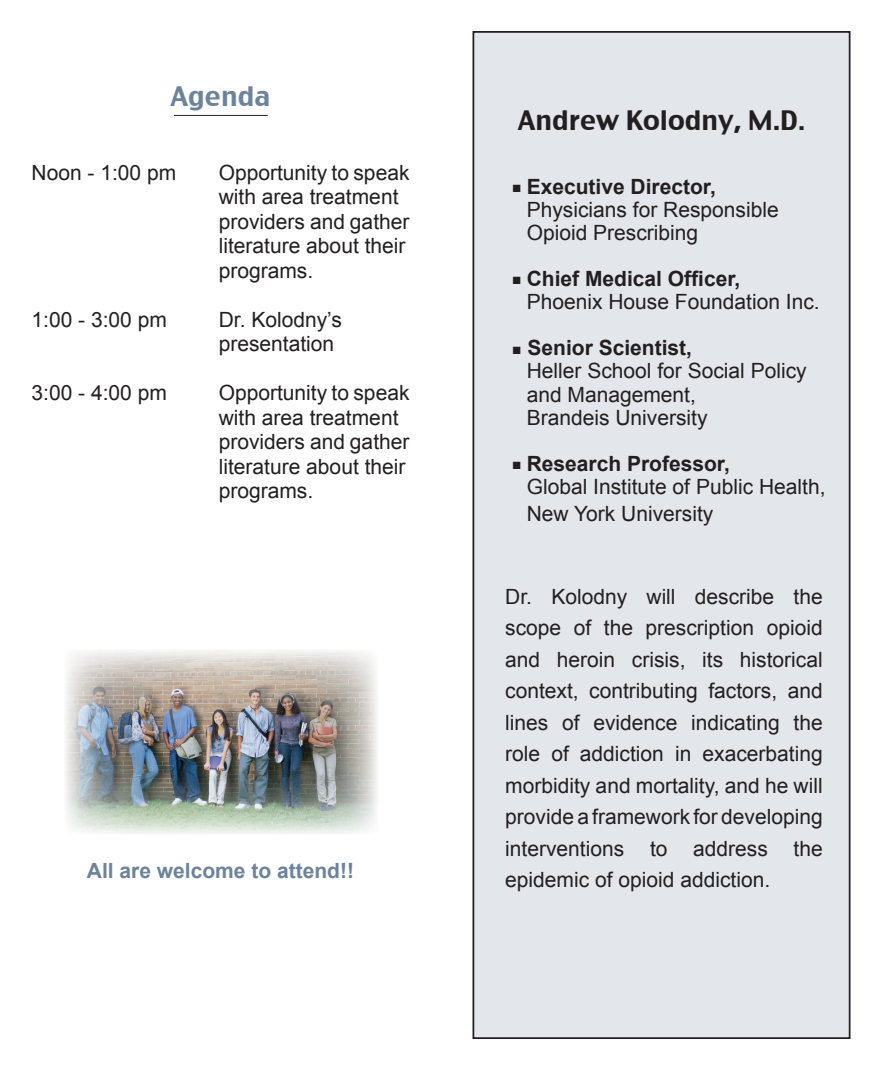
<style>
.page{position:relative;width:882px;height:1071px;background:#fff}
.page>*{position:absolute;margin:0;border:0;box-sizing:border-box;transform-origin:0 0}
.t1{font:26.25px "Charcoal CY";color:#231f20}
.t2{font:26.25px "Charcoal CY";color:#6b839d}
.t3{font:21px/31.5px "Arial";color:#231f20;text-align:justify}
.t4{font:700 21px "Arial";color:#231f20}
.t5{font:700 21px "Arial";color:#6b839d}
.s1{font-size:24.5px}
</style>
<div class="page">
<div style="left:473px;top:32px;width:377px;height:1006px;background:#e3e6eb"></div>
<div style="left:473px;top:31px;width:378px;height:1008px;border:2px solid #231f20"></div>
<hr style="left:174px;top:115px;width:94px;height:1px;background:#231f20">
<img style="left:65px;top:650px;width:312px;height:184px">
<p class="t2" style="left:171px;top:80px;width:101px">Agenda</p>
<p class="t3" style="left:32px;top:157px;width:146px">Noon - 1:00 pm</p>
<p class="t3" style="left:219px;top:157px;width:192px">Opportunity to speak</p>
<p class="t3" style="left:219px;top:182px;width:181px">with area treatment</p>
<p class="t3" style="left:219px;top:206px;width:192px">providers and gather</p>
<p class="t3" style="left:219px;top:231px;width:188px">literature about their</p>
<p class="t3" style="left:219px;top:255px;width:96px">programs.</p>
<p class="t3" style="left:32px;top:304px;width:137px">1:00 - 3:00 pm</p>
<p class="t3" style="left:219px;top:304px;width:125px">Dr. Kolodny’s</p>
<p class="t3" style="left:219px;top:329px;width:117px">presentation</p>
<p class="t3" style="left:32px;top:378px;width:137px">3:00 - 4:00 pm</p>
<p class="t3" style="left:219px;top:378px;width:192px">Opportunity to speak</p>
<p class="t3" style="left:219px;top:402px;width:181px">with area treatment</p>
<p class="t3" style="left:219px;top:427px;width:192px">providers and gather</p>
<p class="t3" style="left:219px;top:451px;width:188px">literature about their</p>
<p class="t3" style="left:219px;top:476px;width:96px">programs.</p>
<p class="t5" style="left:87px;top:857px;width:269px">All are welcome to attend!!</p>
<p class="t1" style="left:518px;top:103px;width:289px">Andrew Kolodny, M.D<span class="s1">.</span></p>
<p class="t4" style="left:513px;top:172px;width:205px">■ Executive Director,</p>
<p class="t3" style="left:527px;top:194px;width:254px">Physicians for Responsible</p>
<p class="t3" style="left:527px;top:217px;width:173px">Opioid Prescribing</p>
<p class="t4" style="left:513px;top:265px;width:229px">■ Chief Medical Officer,</p>
<p class="t3" style="left:527px;top:286px;width:294px">Phoenix House Foundation Inc.</p>
<p class="t4" style="left:513px;top:334px;width:181px">■ Senior Scientist,</p>
<p class="t3" style="left:527px;top:356px;width:282px">Heller School for Social Policy</p>
<p class="t3" style="left:527px;top:379px;width:171px">and Management,</p>
<p class="t3" style="left:527px;top:402px;width:182px">Brandeis University</p>
<p class="t4" style="left:513px;top:449px;width:219px">■ Research Professor,</p>
<p class="t3" style="left:527px;top:471px;width:300px">Global Institute of Public Health,</p>
<p class="t3" style="left:527px;top:498px;width:188px">New York University</p>
<p class="t3" style="left:505px;top:581px;width:319px">Dr. Kolodny will describe the scope of the prescription opioid and heroin crisis, its historical context, contributing factors, and lines of evidence indicating the role of addiction in exacerbating morbidity and mortality, and he will provide a framework for developing interventions to address the epidemic of opioid addiction.</p>
</div>
